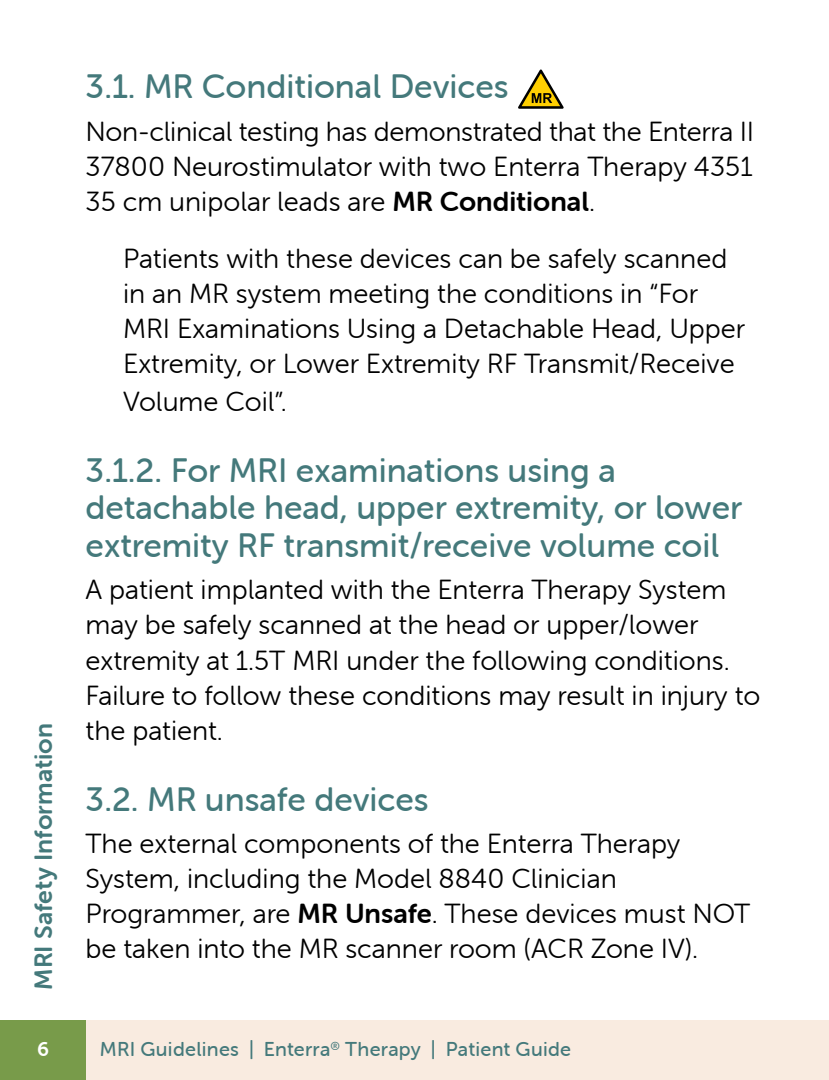
<style>
.page{position:relative;width:829px;height:1080px;background:#fff}
.page>*{position:absolute;margin:0;border:0;box-sizing:border-box;transform-origin:0 0}
.t1{font:33.75px/37.5px "Museo Sans Rounded 500";color:#44797b}
.t2{font:27.5px/35px "Museo Sans Rounded 300";color:#000}
.t3{font:25px "Museo Sans Rounded 700";letter-spacing:.005em;color:#44797b}
.t4{font:20px "Museo Sans Rounded 500";letter-spacing:.015em;color:#44797b}
.t5{font:20px "Museo Sans Rounded 700";color:#fff}
.s1{font-family:"Museo Sans Rounded 700"}
</style>
<div class="page">
<div style="left:81px;top:1020px;width:747px;height:60px;background:#f9ebe0"></div>
<hr style="left:828px;top:1020px;width:1px;height:60px;background:#f9ebe0">
<div style="left:0;top:1020px;width:86px;height:60px;background:#789b4a"></div>
<svg style="left:518px;top:70px;width:45px;height:39px"></svg>
<p class="t3" style="left:30px;top:990px;width:268px;rotate:-90deg">MRI Safety Information</p>
<p class="t5" style="left:37px;top:1038px;width:13px">6</p>
<p class="t1" style="left:86px;top:68px;width:424px">3.1. MR Conditional Devices</p>
<p class="t2" style="left:86px;top:114px;width:669px;text-align:justify">Non-clinical testing has demonstrated that the Enterra II 37800 Neurostimulator with two Enterra Therapy 4351<br>35 cm unipolar leads are <span class="s1">MR Conditional</span>.</p>
<p class="t2" style="left:123px;top:241px;width:623px">Patients with these devices can be safely scanned in an MR system meeting the conditions in “For MRI Examinations Using a Detachable Head, Upper Extremity, or Lower Extremity RF Transmit/Receive</p>
<p class="t2" style="left:123px;top:384px;width:165px">Volume Coil”.</p>
<p class="t1" style="left:86px;top:452px;width:657px">3.1.2. For MRI examinations using a detachable head, upper extremity, or lower extremity RF transmit/receive volume coil</p>
<p class="t2" style="left:86px;top:573px;width:675px">A patient implanted with the Enterra Therapy System may be safely scanned at the head or upper/lower extremity at 1.5T MRI under the following conditions.<br>Failure to follow these conditions may result in injury to the patient.</p>
<p class="t1" style="left:86px;top:781px;width:344px">3.2. MR unsafe devices</p>
<p class="t2" style="left:86px;top:827px;width:665px">The external components of the Enterra Therapy System, including the Model 8840 Clinician Programmer, are <span class="s1">MR Unsafe</span>. These devices must NOT be taken into the MR scanner room (ACR Zone IV).</p>
<p class="t4" style="left:100px;top:1038px;width:472px">MRI Guidelines | Enterra<sup>®</sup> Therapy | Patient Guide</p>
</div>
